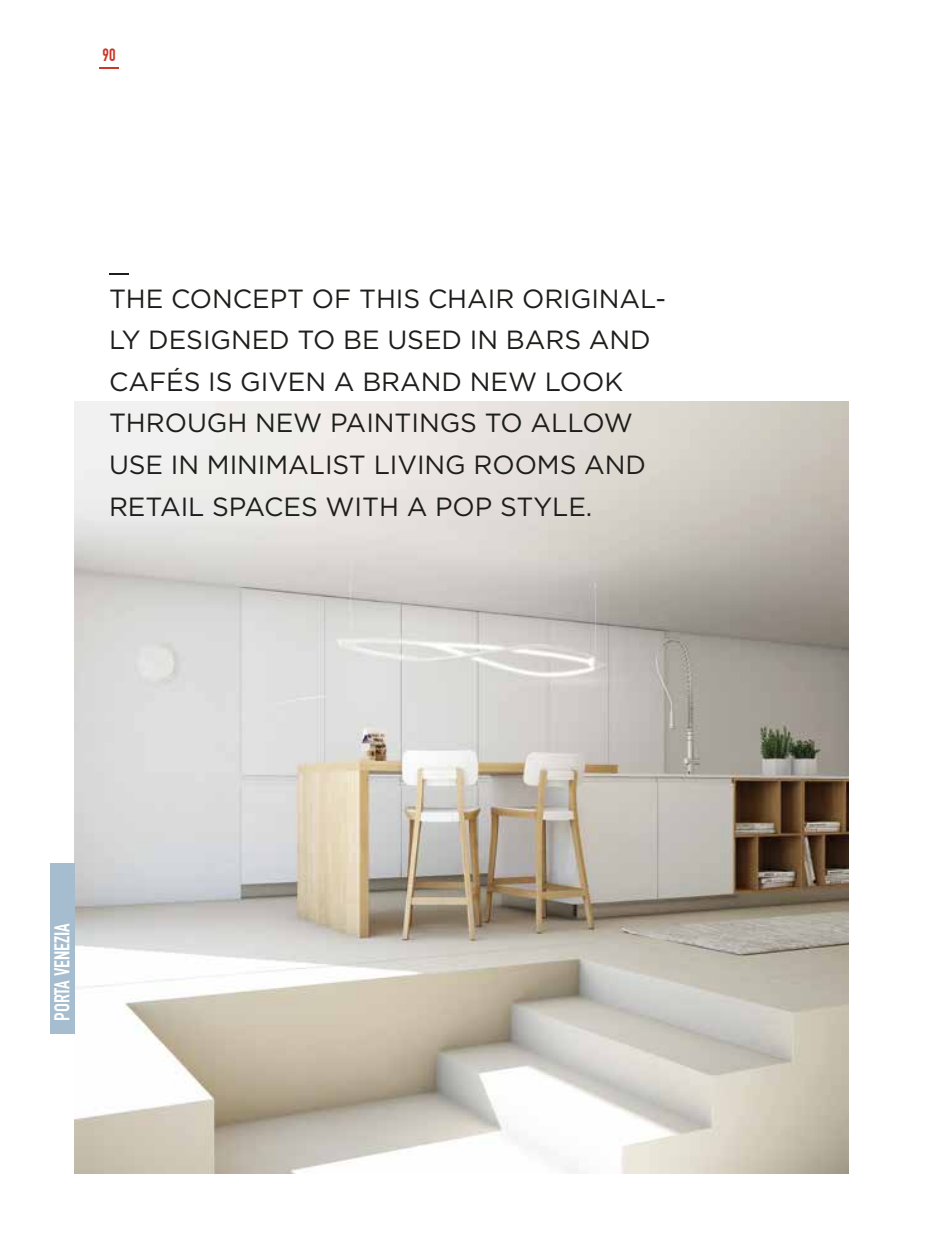
<style>
.page{position:relative;width:943px;height:1241px;background:#fff}
.page>*{position:absolute;margin:0;border:0;box-sizing:border-box;transform-origin:0 0}
.t1{font:26.25px/41.5px "Gotham";letter-spacing:-.005em;color:#1d1d1b}
.t2{font:700 21px "DIN Condensed";color:#fff}
.t3{font:700 17.5px "DIN Condensed";color:#c9382a}
</style>
<div class="page">
<img style="left:75px;top:401px;width:773px;height:772px">
<hr style="left:109px;top:273px;width:20px;height:2px;background:#1d1d1b">
<div style="left:50px;top:863px;width:24px;height:170px;background:#a5bdce"></div>
<hr style="left:99px;top:67px;width:20px;height:2px;background:#c9382a">
<p class="t3" style="left:102px;top:45px;width:14px">90</p>
<p class="t1" style="left:109px;top:277px;width:558px">THE CONCEPT OF THIS CHAIR ORIGINAL-<br>LY DESIGNED TO BE USED IN BARS AND<br>CAFÉS IS GIVEN A BRAND NEW LOOK<br>THROUGH NEW PAINTINGS TO ALLOW<br>USE IN MINIMALIST LIVING ROOMS AND<br>RETAIL SPACES WITH A POP STYLE.</p>
<p class="t2" style="left:50px;top:1020px;width:99px;rotate:-90deg">PORTA VENEZIA</p>
</div>
